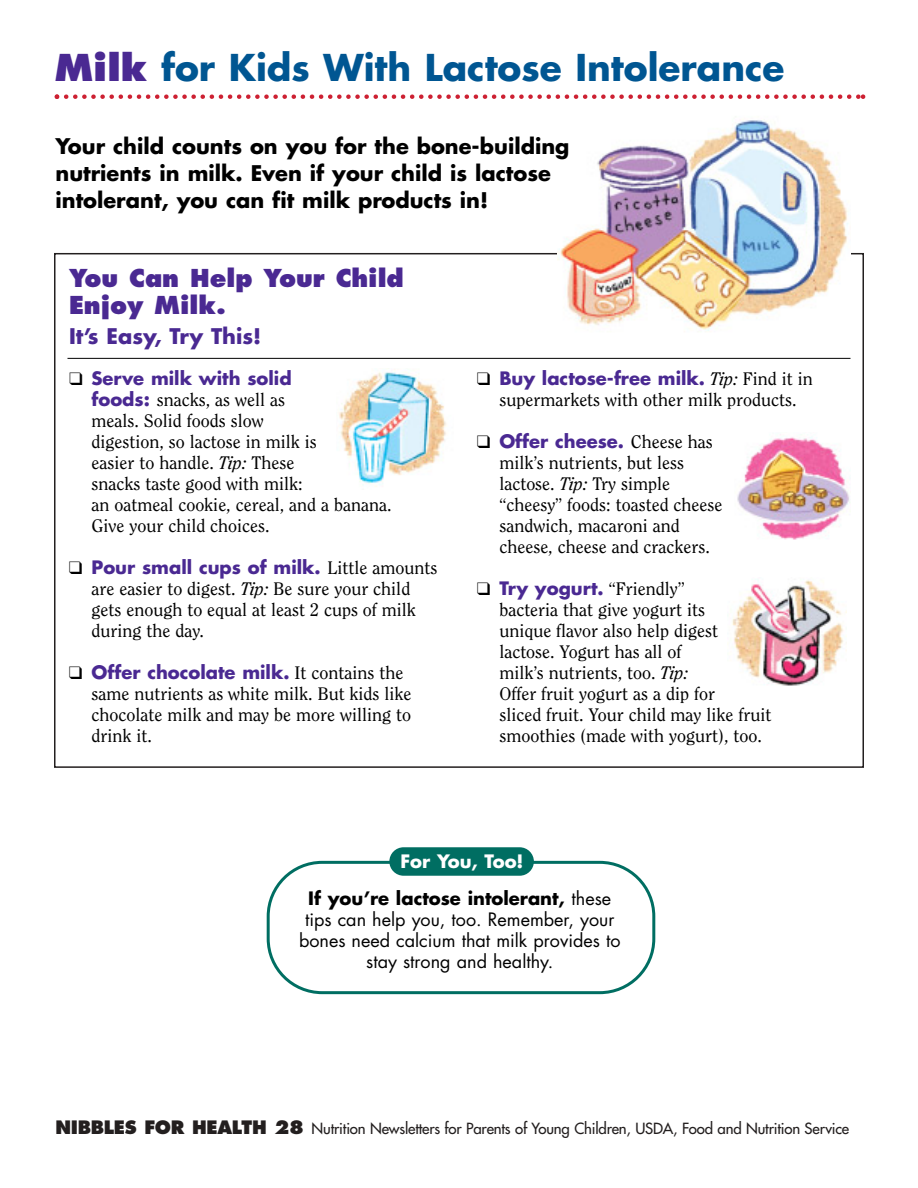
<style>
.page{position:relative;width:918px;height:1188px;background:#fff}
.page>*{position:absolute;margin:0;border:0;box-sizing:border-box;transform-origin:0 0}
.t1{font:700 36px "Futura";color:#005692}
.t2{font:800 24px/27px "Futura";color:#4a2992}
.t3{font:700 21px/27px "Futura";color:#000}
.t4{font:700 21px "Futura";color:#4a2992}
.t5{font:18px/21px "Clearface";color:#000}
.t6{font:700 18px "Futura";color:#4a2992}
.t7{font:18px/21px "Futura";color:#000;text-align:center}
.t8{font:700 18px "Futura";color:#fff}
.t9{font:15px "Futura";letter-spacing:-.01em;color:#231f1f}
.s1{font-weight:800;color:#4a2992}
.s2{color:#000}
.s3{font-family:"Futura";font-weight:700;color:#4a2992}
.s4{font-style:italic}
.s5{font-family:"Clearface";font-weight:400;color:#000}
.s6{font-family:"Clearface";font-weight:400;font-style:italic;color:#000}
.s7{font-weight:700}
.s8{font-weight:800;font-size:18px}
</style>
<div class="page">
<svg style="left:55px;top:94px;width:810px;height:5px"></svg>
<hr style="left:68px;top:358px;width:782px;height:1px;background:#000">
<svg style="left:267px;top:861px;width:388px;height:133px"></svg>
<div style="left:389px;top:847px;width:145px;height:29px;background:#006e62;border-radius:14px"></div>
<img style="left:737px;top:434px;width:113px;height:106px">
<img style="left:557px;top:120px;width:291px;height:211px">
<img style="left:339px;top:370px;width:108px;height:117px">
<img style="left:732px;top:579px;width:114px;height:107px">
<h1 class="t1" style="left:54px;top:52px;width:732px"><span class="s1">Milk</span> for Kids With Lactose Intolerance</h1>
<p class="t3" style="left:55px;top:134px;width:515px">Your child counts on you for the bone-building nutrients in milk. Even if your child is lactose intolerant, you can fit milk products in!</p>
<h2 class="t2" style="left:69px;top:267px;width:336px">You Can Help Your Child<br>Enjoy Milk.</h2>
<p class="t4" style="left:69px;top:327px;width:194px">It’s Easy, Try This!</p>
<p class="t6" style="left:69px;top:370px;width:224px"><span class="s2">❑</span> Serve milk with solid</p>
<p class="t5" style="left:91px;top:391px;width:302px"><span class="s3">foods:</span> snacks, as well as<br>meals. Solid foods slow<br>digestion, so lactose in milk is<br>easier to handle. <span class="s4">Tip:</span> These<br>snacks taste good with milk:<br>an oatmeal cookie, cereal, and a banana.<br>Give your child choices.</p>
<p class="t6" style="left:69px;top:559px;width:370px"><span class="s2">❑</span> Pour small cups of milk. <span class="s5">Little amounts</span></p>
<p class="t5" style="left:91px;top:580px;width:326px">are easier to digest. <span class="s4">Tip:</span> Be sure your child gets enough to equal at least 2 cups of milk during the day.</p>
<p class="t6" style="left:69px;top:664px;width:336px"><span class="s2">❑</span> Offer chocolate milk. <span class="s5">It contains the</span></p>
<p class="t5" style="left:91px;top:685px;width:322px;text-align:justify">same nutrients as white milk. But kids like chocolate milk and may be more willing to drink it.</p>
<p class="t6" style="left:477px;top:370px;width:337px"><span class="s2">❑</span> Buy lactose-free milk. <span class="s6">Tip:</span> <span class="s5">Find it in</span></p>
<p class="t5" style="left:499px;top:391px;width:299px">supermarkets with other milk products.</p>
<p class="t6" style="left:477px;top:433px;width:237px"><span class="s2">❑</span> Offer cheese. <span class="s5">Cheese has</span></p>
<p class="t5" style="left:499px;top:454px;width:225px">milk’s nutrients, but less lactose. <span class="s4">Tip:</span> Try simple “cheesy” foods: toasted cheese sandwich, macaroni and cheese, cheese and crackers.</p>
<p class="t6" style="left:477px;top:580px;width:209px"><span class="s2">❑</span> Try yogurt. <span class="s5">“Friendly”</span></p>
<p class="t5" style="left:499px;top:601px;width:274px">bacteria that give yogurt its<br>unique flavor also help digest lactose. Yogurt has all of<br>milk’s nutrients, too. <span class="s4">Tip:<br></span>Offer fruit yogurt as a dip for<br>sliced fruit. Your child may like fruit smoothies (made with yogurt), too.</p>
<p class="t8" style="left:400px;top:853px;width:125px">For You, Too!</p>
<p class="t7" style="left:299px;top:890px;width:323px"><span class="s7">If you’re lactose intolerant,</span> these tips can help you, too. Remember, your bones need calcium that milk provides to stay strong and healthy.</p>
<p class="t9" style="left:56px;top:1121px;width:795px"><span class="s8">NIBBLES FOR HEALTH 28</span> Nutrition Newsletters for Parents of Young Children, USDA, Food and Nutrition Service</p>
</div>
